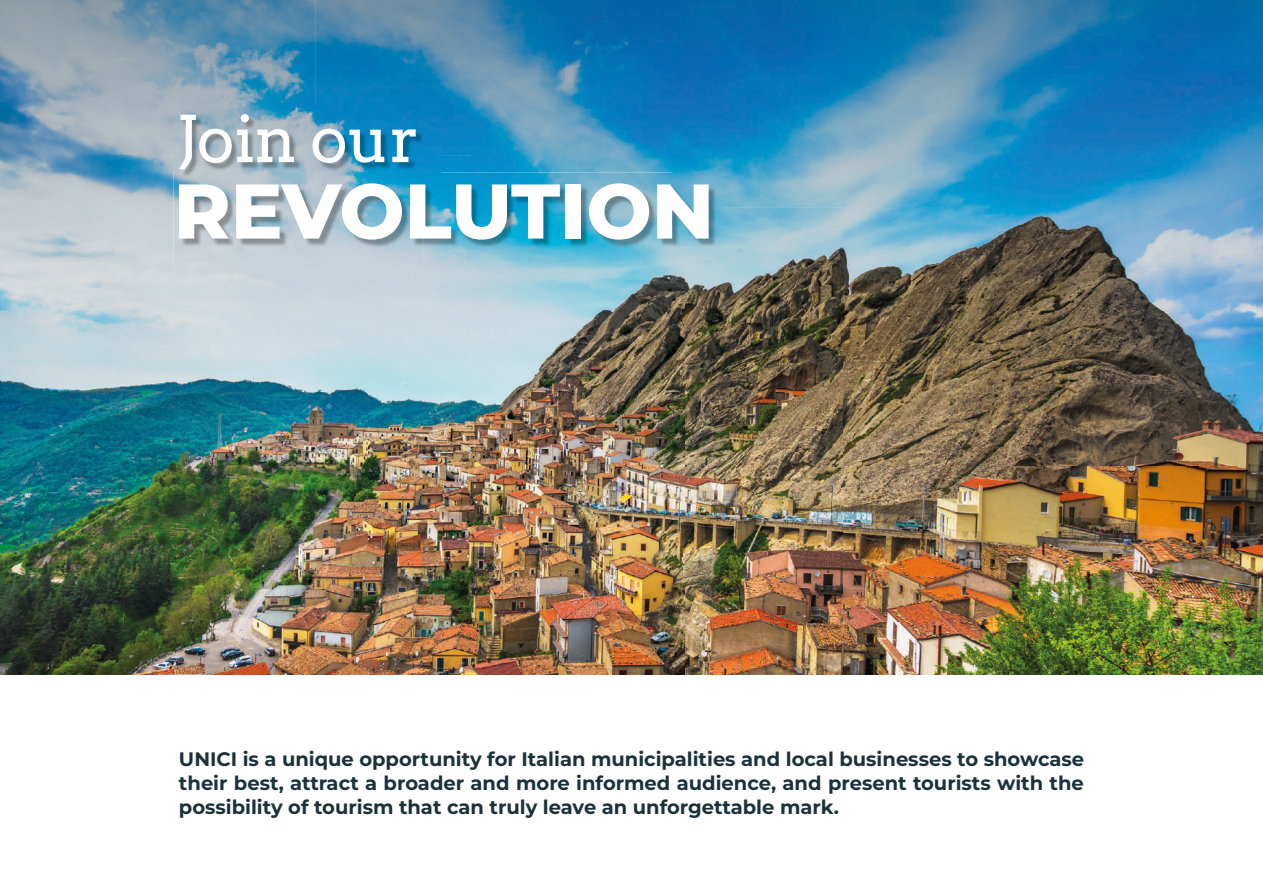
<style>
.page{position:relative;width:1263px;height:893px;background:#fff}
.page>*{position:absolute;margin:0;border:0;box-sizing:border-box;transform-origin:0 0}
.t1{font:800 77.25px "Montserrat";color:#fff}
.t2{font:64.2px "Arvo";letter-spacing:-.01em;color:#fff}
.t3{font:700 19.5px/24px "Montserrat";color:#1b323b;text-align:justify}
</style>
<div class="page">
<img style="left:0;top:0;width:1263px;height:155px">
<img style="left:0;top:155px;width:210px;height:520px">
<img style="left:441px;top:155px;width:506px;height:52px">
<img style="left:947px;top:155px;width:316px;height:312px">
<img style="left:684px;top:207px;width:158px;height:468px">
<img style="left:842px;top:207px;width:105px;height:260px">
<img style="left:210px;top:268px;width:474px;height:407px">
<img style="left:842px;top:467px;width:421px;height:208px">
<img style="left:176px;top:106px;width:265px;height:67px">
<img style="left:173px;top:173px;width:550px;height:95px">
<h2 class="t2" style="left:176px;top:100px;width:245px">Join our</h2>
<h1 class="t1" style="left:174px;top:160px;width:542px">REVOLUTION</h1>
<p class="t3" style="left:179px;top:746px;width:907px">UNICI is a unique opportunity for Italian municipalities and local businesses to showcase their best, attract a broader and more informed audience, and present tourists with the possibility of tourism that can truly leave an unforgettable mark.</p>
</div>
